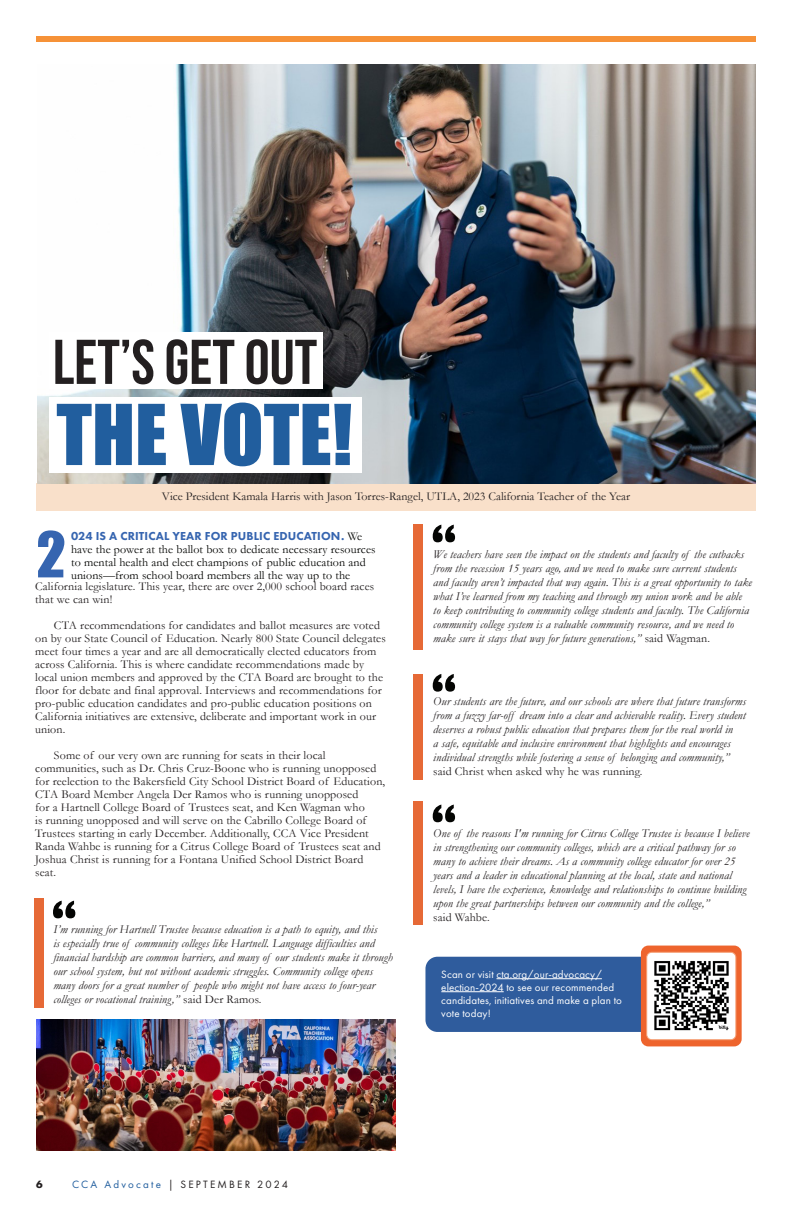
<style>
.page{position:relative;width:792px;height:1224px;background:#fff}
.page>*{position:absolute;margin:0;border:0;box-sizing:border-box;transform-origin:0 0}
.t1{font:77.4px "Impact";color:#215e9e}
.t2{font:700 63.1px "Bebas Neue";color:#231f20}
.t3{font:58.3px "Impact";color:#3665b0}
.t4{font:700 58.1px "Britannic";color:#040503}
.t5{font:italic 12px/14px "Garamond";letter-spacing:.01em;color:#231f20}
.t6{font:12px/13px "Garamond";letter-spacing:.01em;color:#231f20}
.t7{font:12px/13px "Garamond";letter-spacing:.01em;color:#040503}
.t8{font:11px/13px "Futura PT";letter-spacing:.01em;color:#fff}
.t9{font:11px "Futura PT";letter-spacing:.2em;color:#231f20}
.t10{font:700 11px "Futura PT";color:#231f20}
.s1{font-family:"Futura PT";font-weight:800;color:#3665b0}
.s2{font-style:normal}
.s3{color:#215e9e}
</style>
<div class="page">
<div style="left:37px;top:483px;width:719px;height:27px;background:#f9e0ca"></div>
<div style="left:425px;top:957px;width:236px;height:75px;background:#2f5c9d;border-radius:12px"></div>
<div style="left:36px;top:36px;width:720px;height:5px;background:#f69238"></div>
<img style="left:37px;top:64px;width:719px;height:419px">
<div style="left:49px;top:398px;width:313px;height:75px;background:#fff"></div>
<img style="left:37px;top:1019px;width:359px;height:132px">
<div style="left:49px;top:333px;width:274px;height:56px;background:#fff"></div>
<hr style="left:497px;top:978px;width:105px;height:1px;background:#fff">
<hr style="left:441px;top:991px;width:63px;height:1px;background:#fff">
<div style="left:641px;top:946px;width:101px;height:100px;border:5px solid #ee642d;border-radius:5px"></div>
<div style="left:647px;top:952px;width:89px;height:88px;background:#fff;border-radius:5px"></div>
<div style="left:646px;top:952px;width:90px;height:88px;border:1px solid #f59f74;border-radius:5px"></div>
<img style="left:654px;top:961px;width:75px;height:70px">
<div style="left:414px;top:524px;width:9px;height:126px;background:#e66936"></div>
<div style="left:414px;top:675px;width:9px;height:105px;background:#e66936"></div>
<div style="left:414px;top:801px;width:9px;height:124px;background:#e66936"></div>
<div style="left:34px;top:898px;width:9px;height:110px;background:#e66936"></div>
<p class="t2" style="left:53px;top:327px;width:266px">LET’S GET OUT</p>
<p class="t1" style="left:56px;top:375px;width:298px">THE VOTE!</p>
<p class="t6" style="left:162px;top:490px;width:470px">Vice President Kamala Harris with Jason Torres-Rangel, UTLA, 2023 California Teacher of the Year</p>
<p class="t3" style="left:37px;top:509px;width:31px">2</p>
<p class="t7" style="left:71px;top:530px;width:306px"><span class="s1">024 IS A CRITICAL YEAR FOR PUBLIC EDUCATION.</span> We have the power at the ballot box to dedicate necessary resources to mental health and elect champions of public education and unions—from school board members all the way up to the</p>
<p class="t6" style="left:35px;top:580px;width:341px">California legislature. This year, there are over 2,000 school board races that we can win!</p>
<p class="t6" style="left:35px;top:619px;width:352px;text-indent:19px">CTA recommendations for candidates and ballot measures are voted on by our State Council of Education. Nearly 800 State Council delegates meet four times a year and are all democratically elected educators from across California. This is where candidate recommendations made by local union members and approved by the CTA Board are brought to the floor for debate and final approval. Interviews and recommendations for pro-public education candidates and pro-public education positions on California initiatives are extensive, deliberate and important work in our union.</p>
<p class="t6" style="left:35px;top:749px;width:352px;text-indent:19px">Some of our very own are running for seats in their local communities, such as Dr. Chris Cruz-Boone who is running unopposed for reelection to the Bakersfield City School District Board of Education, CTA Board Member Angela Der Ramos who is running unopposed<br>for a Hartnell College Board of Trustees seat, and Ken Wagman who<br>is running unopposed and will serve on the Cabrillo College Board of Trustees starting in early December. Additionally, CCA Vice President Randa Wahbe is running for a Citrus College Board of Trustees seat and Joshua Christ is running for a Fontana Unified School District Board seat.</p>
<p class="t4" style="left:78px;top:931px;width:29px;rotate:-180deg">”</p>
<p class="t5" style="left:53px;top:922px;width:341px">I’m running for Hartnell Trustee because education is a path to equity, and this<br>is especially true of community colleges like Hartnell. Language difficulties and financial hardship are common barriers, and many of our students make it through our school system, but not without academic struggles. Community college opens many doors for a great number of people who might not have access to four-year colleges or vocational training,” <span class="s2">said Der Ramos.</span></p>
<p class="t4" style="left:458px;top:555px;width:29px;rotate:-180deg">”</p>
<p class="t5" style="left:433px;top:547px;width:320px">We teachers have seen the impact on the students and faculty of the cutbacks from the recession 15 years ago, and we need to make sure current students and faculty aren’t impacted that way again. This is a great opportunity to take what I’ve learned from my teaching and through my union work and be able to keep contributing to community college students and faculty. The California community college system is a valuable community resource, and we need to make sure it stays that way for future generations,” <span class="s2">said Wagman.</span></p>
<p class="t4" style="left:458px;top:704px;width:29px;rotate:-180deg">”</p>
<p class="t5" style="left:433px;top:694px;width:314px">Our students are the future, and our schools are where that future transforms from a fuzzy far-off dream into a clear and achievable reality. Every student deserves a robust public education that prepares them for the real world in<br>a safe, equitable and inclusive environment that highlights and encourages individual strengths while fostering a sense of belonging and community,” <span class="s2">said Christ when asked why he was running.</span></p>
<p class="t4" style="left:458px;top:835px;width:29px;rotate:-180deg">”</p>
<p class="t5" style="left:433px;top:826px;width:318px">One of the reasons I'm running for Citrus College Trustee is because I believe in strengthening our community colleges, which are a critical pathway for so many to achieve their dreams. As a community college educator for over 25 years and a leader in educational planning at the local, state and national levels, I have the experience, knowledge and relationships to continue building upon the great partnerships between our community and the college,”<br><span class="s2">said Wahbe.</span></p>
<p class="t8" style="left:441px;top:967px;width:182px">Scan or visit cta.org/our-advocacy/ election-2024 to see our recommended candidates, initiatives and make a plan to vote today!</p>
<p class="t10" style="left:36px;top:1177px;width:8px">6</p>
<p class="t9" style="left:72px;top:1178px;width:218px"><span class="s3">CCA Advocate</span> | SEPTEMBER 2024</p>
</div>
